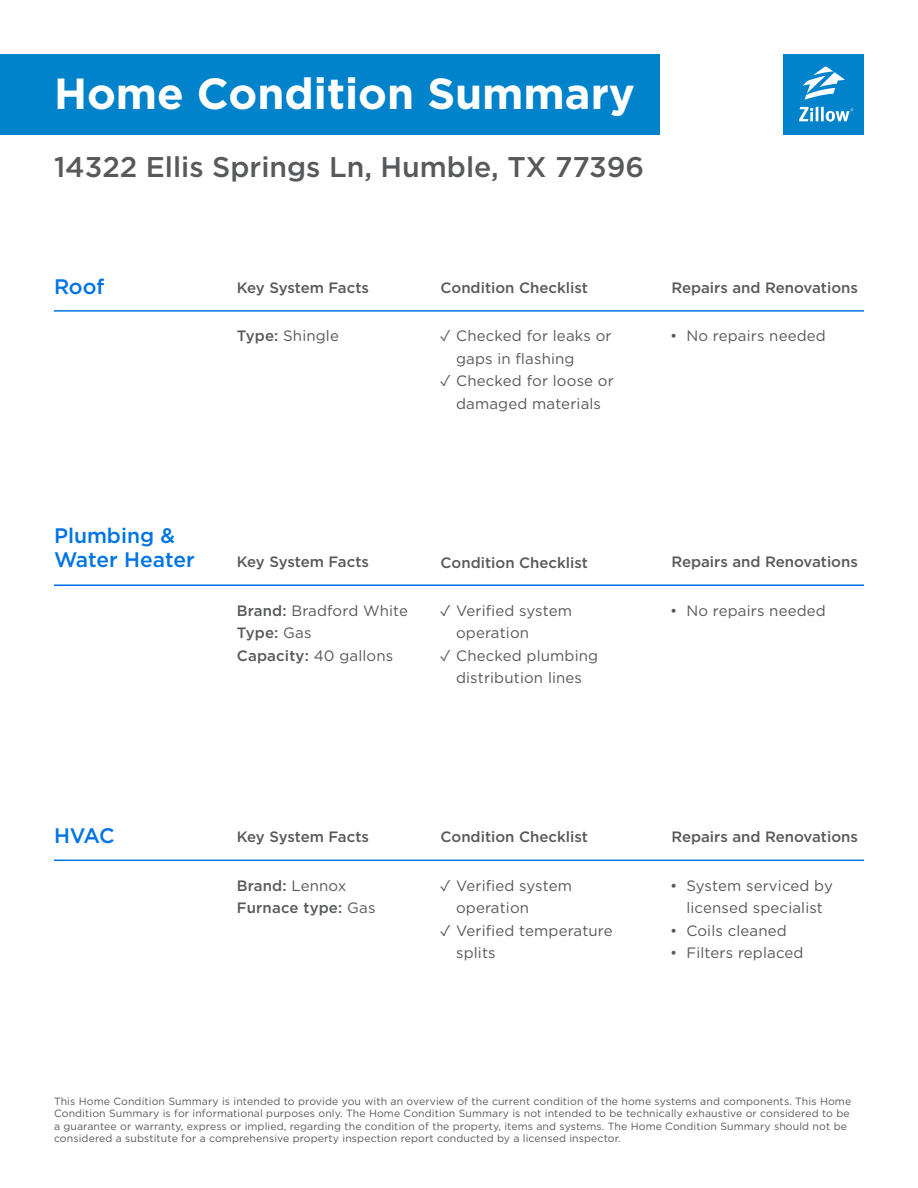
<style>
.page{position:relative;width:918px;height:1188px;background:#fff}
.page>*{position:absolute;margin:0;border:0;box-sizing:border-box;transform-origin:0 0}
.t1{font:700 43.5px "Gotham";color:#fff}
.t2{font:500 28.5px "Gotham";color:#58595b}
.t3{font:500 21px/24px "Gotham";color:#0074e4}
.t4{font:15px/22.5px "Gotham";letter-spacing:.01em;color:#58595b}
.t5{font:500 15px/22.5px "Gotham";color:#58595b}
.t6{font:10.5px/12.6px "Gotham";letter-spacing:.01em;color:#58595b}
.s1{font-weight:500}
.s2{font-weight:400}
</style>
<div class="page">
<div style="left:783px;top:54px;width:81px;height:81px;background:#0083ca"></div>
<svg style="left:803px;top:66px;width:42px;height:34px"></svg>
<svg style="left:799px;top:107px;width:54px;height:15px"></svg>
<div style="left:0;top:54px;width:660px;height:81px;background:#0083ca"></div>
<hr style="left:54px;top:584px;width:810px;height:2px;background:#0074e4">
<hr style="left:54px;top:860px;width:810px;height:1px;background:#0074e4">
<hr style="left:54px;top:310px;width:810px;height:2px;background:#0074e4">
<h1 class="t1" style="left:54px;top:65px;width:582px">Home Condition Summary</h1>
<h2 class="t2" style="left:54px;top:148px;width:592px">14322 Ellis Springs Ln, Humble, TX 77396</h2>
<h3 class="t3" style="left:54px;top:274px;width:52px">Roof</h3>
<h3 class="t5" style="left:237px;top:276px;width:134px">Key System Facts</h3>
<h3 class="t5" style="left:441px;top:276px;width:149px">Condition Checklist</h3>
<h3 class="t5" style="left:671px;top:276px;width:188px">Repairs and Renovations</h3>
<h3 class="t4" style="left:237px;top:324px;width:104px"><span class="s1">Type:</span> Shingle</h3>
<h3 class="t4" style="left:456px;top:324px;width:157px;text-indent:-16px">✓ Checked for leaks or gaps in flashing</h3>
<h3 class="t4" style="left:440px;top:369px;width:175px;text-align:center">✓ Checked for loose or damaged materials</h3>
<h3 class="t4" style="left:670px;top:324px;width:157px">• No repairs needed</h3>
<h3 class="t3" style="left:54px;top:523px;width:142px">Plumbing &amp;<br>Water Heater</h3>
<h3 class="t5" style="left:237px;top:551px;width:134px">Key System Facts</h3>
<h3 class="t5" style="left:441px;top:551px;width:149px">Condition Checklist</h3>
<h3 class="t5" style="left:671px;top:551px;width:188px">Repairs and Renovations</h3>
<h3 class="t4" style="left:670px;top:599px;width:157px">• No repairs needed</h3>
<h3 class="t4" style="left:237px;top:599px;width:173px"><span class="s1">Brand:</span> Bradford White<br><span class="s1">Type:</span> Gas<br><span class="s1">Capacity:</span> 40 gallons</h3>
<h3 class="t4" style="left:456px;top:599px;width:117px;text-indent:-16px">✓ Verified system operation</h3>
<h3 class="t4" style="left:440px;top:644px;width:160px;text-align:center">✓ Checked plumbing distribution lines</h3>
<h3 class="t3" style="left:54px;top:823px;width:62px">HVAC</h3>
<h3 class="t5" style="left:237px;top:826px;width:134px">Key System Facts</h3>
<h3 class="t5" style="left:441px;top:826px;width:149px">Condition Checklist</h3>
<h3 class="t5" style="left:671px;top:826px;width:188px">Repairs and Renovations</h3>
<h3 class="t4" style="left:670px;top:874px;width:164px;text-align:center">• System serviced by licensed specialist</h3>
<h3 class="t4" style="left:670px;top:919px;width:118px">• Coils cleaned</h3>
<h3 class="t4" style="left:670px;top:941px;width:135px">• Filters replaced</h3>
<h3 class="t5" style="left:237px;top:874px;width:140px">Brand: <span class="s2">Lennox<br></span>Furnace type: <span class="s2">Gas</span></h3>
<h3 class="t4" style="left:456px;top:874px;width:117px;text-indent:-16px">✓ Verified system operation</h3>
<h3 class="t4" style="left:456px;top:919px;width:158px;text-indent:-16px">✓ Verified temperature splits</h3>
<p class="t6" style="left:54px;top:1094px;width:799px">This Home Condition Summary is intended to provide you with an overview of the current condition of the home systems and components. This Home Condition Summary is for informational purposes only. The Home Condition Summary is not intended to be technically exhaustive or considered to be a guarantee or warranty, express or implied, regarding the condition of the property, items and systems. The Home Condition Summary should not be considered a substitute for a comprehensive property inspection report conducted by a licensed inspector.</p>
</div>
